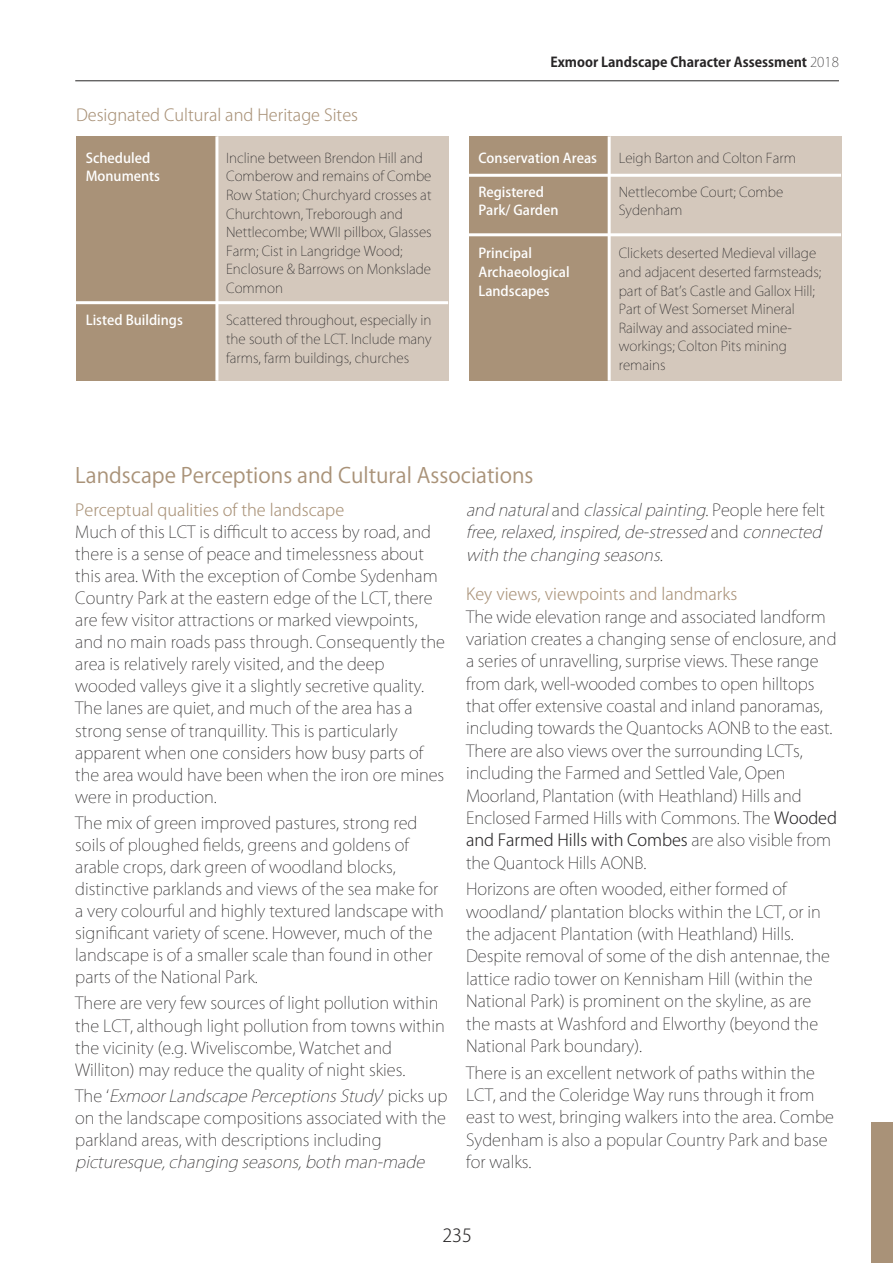
<style>
.page{position:relative;width:893px;height:1263px;background:#fff}
.page>*{position:absolute;margin:0;border:0;box-sizing:border-box;transform-origin:0 0}
.t1{font:21px "Koz Go Pro";color:#a99278}
.t2{font:300 18px "Koz Go Pr 6 N";color:#272526}
.t3{font:200 16.5px/22px "Koz Go Pr 6 N";color:#272526}
.t4{font:italic 200 16.5px/22.4px "Koz Go Pr 6 N";color:#272526}
.t5{font:300 16.5px "Koz Go Pro";color:#a99278}
.t6{font:300 16.5px "Koz Go Pro";letter-spacing:-.005em;color:#272526}
.t7{font:200 13.5px/18.6px "Koz Go Pr 6 N";color:#272526}
.t8{font:500 13.5px/18.6px "Koz Go Pro";color:#fff}
.t9{font:500 13.5px/18.6px "Koz Go Pr 6 N";color:#fff}
.t10{font:700 13.5px "Koz Go Pr 6 N";color:#272526}
.s1{font-family:"Koz Go Pro";font-weight:200}
.s2{font-style:italic}
.s3{font-style:normal}
.s4{font-family:"Koz Go Pro";font-weight:300}
.s5{font-family:"Koz Go Pr 6 N";font-weight:200}
</style>
<div class="page">
<hr style="left:75px;top:81px;width:764px;height:1px;background:#272526">
<div style="left:76px;top:136px;width:373px;height:245px;background:#a99278"></div>
<div style="left:217px;top:136px;width:232px;height:245px;background:#d4c8bc"></div>
<div style="left:469px;top:136px;width:372px;height:245px;background:#a99278"></div>
<div style="left:610px;top:136px;width:231px;height:245px;background:#d4c8bc"></div>
<hr style="left:468px;top:233px;width:373px;height:3px;background:#fff">
<hr style="left:468px;top:174px;width:373px;height:3px;background:#fff">
<hr style="left:215px;top:136px;width:3px;height:245px;background:#fff">
<hr style="left:608px;top:136px;width:3px;height:245px;background:#fff">
<hr style="left:75px;top:301px;width:373px;height:3px;background:#fff">
<div style="left:872px;top:1123px;width:21px;height:140px;background:#a99278"></div>
<p class="t5" style="left:76px;top:104px;width:284px">Designated Cultural and Heritage Sites</p>
<p class="t10" style="left:550px;top:55px;width:290px">Exmoor Landscape Character Assessment <span class="s1">2018</span></p>
<p class="t9" style="left:86px;top:149px;width:76px">Scheduled<br>Monuments</p>
<p class="t7" style="left:226px;top:149px;width:207px">Incline between Brendon Hill and<br>Comberow and remains of Combe<br>Row Station; Churchyard crosses at<br>Churchtown, Treborough and<br>Nettlecombe; WWII pillbox, Glasses<br>Farm; Cist in Langridge Wood;<br>Enclosure &amp; Barrows on Monkslade<br>Common</p>
<p class="t8" style="left:478px;top:149px;width:120px">Conservation Areas</p>
<p class="t8" style="left:86px;top:312px;width:99px">Listed Buildings</p>
<p class="t7" style="left:619px;top:149px;width:179px">Leigh Barton and Colton Farm</p>
<p class="t8" style="left:478px;top:183px;width:82px">Registered<br>Park/ Garden</p>
<p class="t7" style="left:619px;top:183px;width:166px">Nettlecombe Court; Combe<br>Sydenham</p>
<p class="t9" style="left:478px;top:244px;width:93px">Principal<br>Archaeological<br>Landscapes</p>
<p class="t7" style="left:619px;top:244px;width:204px">Clickets deserted Medieval village and adjacent deserted farmsteads; part of Bat’s Castle and Gallox Hill;<br>Part of West Somerset Mineral<br>Railway and associated mine&shy;workings; Colton Pits mining remains</p>
<p class="t7" style="left:226px;top:311px;width:207px;text-align:justify">Scattered throughout, especially in the south of the LCT. Include many farms, farm buildings, churches</p>
<p class="t1" style="left:75px;top:462px;width:460px">Landscape Perceptions and Cultural Associations</p>
<p class="t5" style="left:75px;top:499px;width:270px">Perceptual qualities of the landscape</p>
<p class="t3" style="left:75px;top:521px;width:371px">Much of this LCT is difficult to access by road, and there is a sense of peace and timelessness about this area. With the exception of Combe Sydenham Country Park at the eastern edge of the LCT, there are few visitor attractions or marked viewpoints, and no main roads pass through. Consequently the area is relatively rarely visited, and the deep wooded valleys give it a slightly secretive quality.<br>The lanes are quiet, and much of the area has a strong sense of tranquillity. This is particularly apparent when one considers how busy parts of the area would have been when the iron ore mines were in production.</p>
<p class="t3" style="left:75px;top:812px;width:370px">The mix of green improved pastures, strong red soils of ploughed fields, greens and goldens of arable crops, dark green of woodland blocks, distinctive parklands and views of the sea make for a very colourful and highly textured landscape with significant variety of scene. However, much of the landscape is of a smaller scale than found in other parts of the National Park.</p>
<p class="t3" style="left:75px;top:993px;width:371px">There are very few sources of light pollution within the LCT, although light pollution from towns within the vicinity (e.g. Wiveliscombe, Watchet and Williton) may reduce the quality of night skies.</p>
<p class="t3" style="left:75px;top:1085px;width:374px;text-align:justify">T h e ‘ <span class="s2">Exmoor Landscape Perceptions Study</span>’ p i c ks u p on the landscape compositions associated with the parkland areas, with descriptions including</p>
<p class="t4" style="left:75px;top:1151px;width:357px">picturesque, changing seasons, both man-made</p>
<p class="t4" style="left:466px;top:499px;width:363px">and natural <span class="s3">a n d</span> classical painting<span class="s3">. P e o p l e h e re fe l t </span>free, relaxed, inspired, de-stressed <span class="s3">a n d</span> connected with the changing seasons.</p>
<p class="t5" style="left:466px;top:583px;width:273px">Key views, viewpoints and landmarks</p>
<p class="t3" style="left:466px;top:606px;width:372px">The wide elevation range and associated landform variation creates a changing sense of enclosure, and a series of unravelling, surprise views. These range from dark, well-wooded combes to open hilltops that offer extensive coastal and inland panoramas, including towards the Quantocks AONB to the east.<br>There are also views over the surrounding LCTs, including the Farmed and Settled Vale, Open Moorland, Plantation (with Heathland) Hills and Enclosed Farmed Hills with Commons. The <span class="s4">Wooded</span></p>
<p class="t6" style="left:466px;top:829px;width:366px">and Farmed Hills with Combes <span class="s5">are also visible from</span></p>
<p class="t3" style="left:466px;top:850px;width:322px;line-height:26.5px">the Quantock Hills AONB.<br>Horizons are often wooded, either formed of</p>
<p class="t3" style="left:466px;top:901px;width:366px">woodland/ plantation blocks within the LCT, or in the adjacent Plantation (with Heathland) Hills.<br>Despite removal of some of the dish antennae, the lattice radio tower on Kennisham Hill (within the National Park) is prominent on the skyline, as are the masts at Washford and Elworthy (beyond the National Park boundary).</p>
<p class="t3" style="left:466px;top:1062px;width:369px">There is an excellent network of paths within the LCT, and the Coleridge Way runs through it from east to west, bringing walkers into the area. Combe Sydenham is also a popular Country Park and base for walks.</p>
<p class="t2" style="left:442px;top:1226px;width:31px">235</p>
</div>
